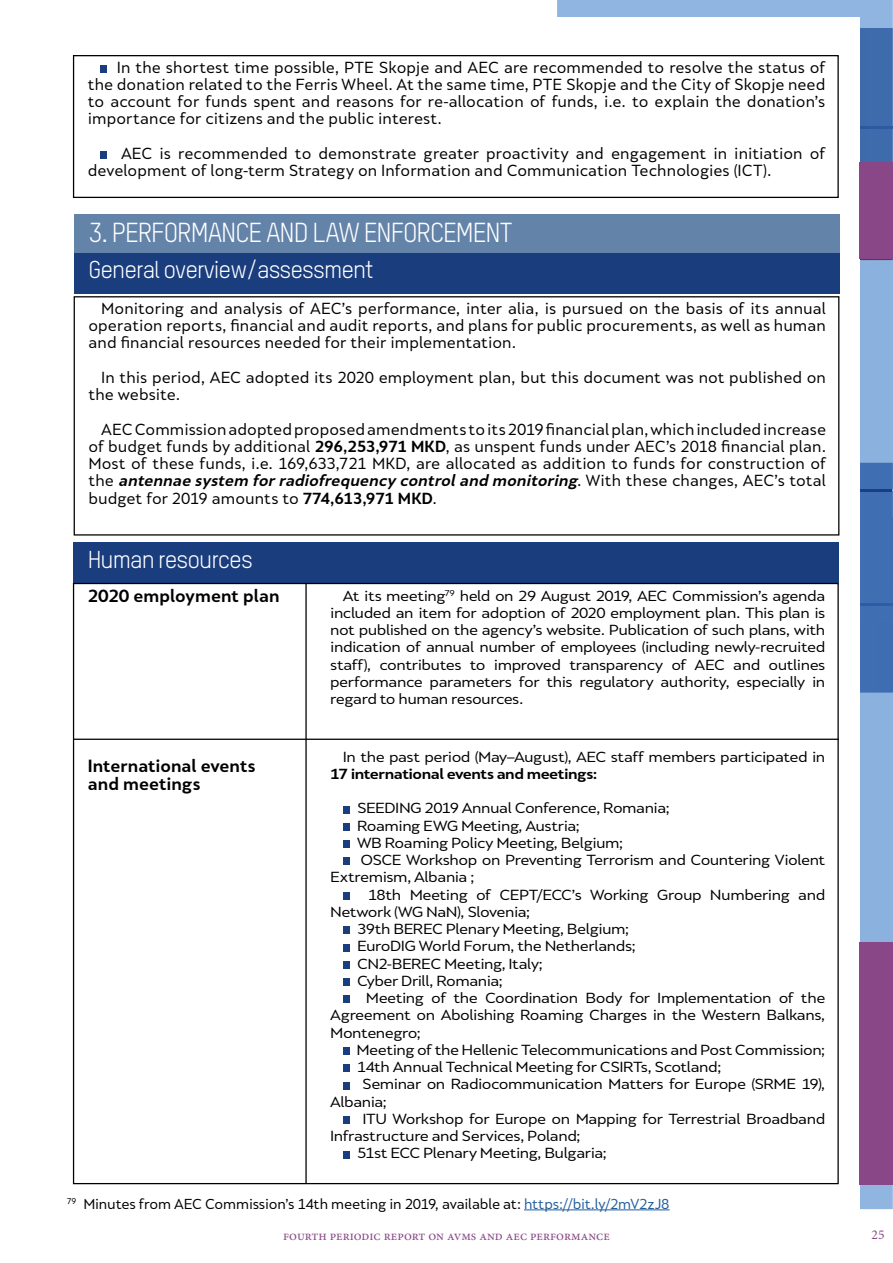
<style>
.page{position:relative;width:893px;height:1263px;background:#fff}
.page>*{position:absolute;margin:0;border:0;box-sizing:border-box;transform-origin:0 0}
.t1{font:27px "Oxfam TSTARPRO";letter-spacing:-.04em;color:#fff}
.t2{font:24px "Oxfam TSTARPRO";letter-spacing:-.04em;color:#fff}
.t3{font:700 16.5px/18px "Skola Sans";letter-spacing:-.005em;color:#000}
.t4{font:15px/17.2px "Skola Sans";color:#000;text-align:justify}
.t5{font:13.65px/17.2px "Skola Sans";letter-spacing:-.035em;color:#000;text-align:justify;scale:1.1 1}
.t6{font:700 13.65px "Skola Sans";letter-spacing:-.035em;color:#000;scale:1.1 1}
.t7{font:13.5px "Skola Sans";letter-spacing:-.02em;color:#000}
.t8{font:13.5px "Minion Pro";color:#8a4787}
.s1{font-weight:700}
.s2{font-weight:700;font-style:italic}
.s3{color:#215e9e}
</style>
<div class="page">
<div style="left:557px;top:0;width:336px;height:28px;background:#90b5e0"></div>
<div style="left:860px;top:28px;width:33px;height:233px;background:#3e6bac"></div>
<img style="left:860px;top:126px;width:33px;height:2px">
<div style="left:860px;top:261px;width:33px;height:202px;background:#8bb2de"></div>
<svg style="left:860px;top:463px;width:33px;height:746px;background:#4a77b7"></svg>
<img style="left:860px;top:604px;width:33px;height:1px">
<img style="left:860px;top:489px;width:31px;height:2px">
<svg style="left:860px;top:622px;width:33px;height:320px;background:#7aa2d4"></svg>
<div style="left:0;top:17px;width:860px;height:1199px;background:#fff"></div>
<div style="left:860px;top:162px;width:33px;height:97px;background:#8a4787"></div>
<div style="left:860px;top:942px;width:33px;height:242px;background:#8a4787"></div>
<div style="left:73px;top:55px;width:766px;height:143px;border:1px solid #000"></div>
<div style="left:101px;top:65px;width:6px;height:8px;background:#1a3d7e"></div>
<div style="left:101px;top:151px;width:6px;height:8px;background:#1a3d7e"></div>
<div style="left:74px;top:214px;width:766px;height:40px;background:#6383a9"></div>
<div style="left:74px;top:253px;width:766px;height:41px;background:#1a3d7e"></div>
<div style="left:74px;top:296px;width:765px;height:240px;border:1px solid #000"></div>
<div style="left:74px;top:543px;width:765px;height:40px;background:#1a3d7e"></div>
<div style="left:343px;top:806px;width:6px;height:7px;background:#1a3d7e"></div>
<div style="left:343px;top:823px;width:6px;height:7px;background:#1a3d7e"></div>
<div style="left:343px;top:840px;width:6px;height:8px;background:#1a3d7e"></div>
<div style="left:343px;top:857px;width:6px;height:8px;background:#1a3d7e"></div>
<div style="left:343px;top:892px;width:6px;height:7px;background:#1a3d7e"></div>
<div style="left:343px;top:926px;width:6px;height:8px;background:#1a3d7e"></div>
<div style="left:343px;top:944px;width:6px;height:7px;background:#1a3d7e"></div>
<div style="left:343px;top:961px;width:6px;height:7px;background:#1a3d7e"></div>
<div style="left:343px;top:978px;width:6px;height:8px;background:#1a3d7e"></div>
<div style="left:343px;top:995px;width:6px;height:8px;background:#1a3d7e"></div>
<div style="left:343px;top:1047px;width:6px;height:8px;background:#1a3d7e"></div>
<div style="left:343px;top:1064px;width:6px;height:8px;background:#1a3d7e"></div>
<div style="left:343px;top:1082px;width:6px;height:7px;background:#1a3d7e"></div>
<div style="left:343px;top:1116px;width:6px;height:8px;background:#1a3d7e"></div>
<div style="left:343px;top:1151px;width:6px;height:7px;background:#1a3d7e"></div>
<hr style="left:305px;top:583px;width:2px;height:600px;background:#000">
<hr style="left:524px;top:1209px;width:146px;height:1px;background:#215e9e">
<hr style="left:74px;top:739px;width:765px;height:1px;background:#000">
<p class="t4" style="left:88px;top:58px;width:739px;text-indent:29px">In the shortest time possible, PTE Skopje and AEC are recommended to resolve the status of the donation related to the Ferris Wheel. At the same time, PTE Skopje and the City of Skopje need to account for funds spent and reasons for re-allocation of funds, i.e. to explain the donation’s importance for citizens and the public interest.</p>
<p class="t4" style="left:88px;top:145px;width:739px;text-indent:33px">AEC is recommended to demonstrate greater proactivity and engagement in initiation of development of long-term Strategy on Information and Communication Technologies (ICT).</p>
<h1 class="t1" style="left:88px;top:216px;width:425px">3. PERFORMANCE AND LAW ENFORCEMENT</h1>
<h2 class="t2" style="left:88px;top:256px;width:287px">General overview/assessment</h2>
<p class="t4" style="left:89px;top:299px;width:739px;text-indent:13px">Monitoring and analysis of AEC’s performance, inter alia, is pursued on the basis of its annual operation reports, financial and audit reports, and plans for public procurements, as well as human and financial resources needed for their implementation.</p>
<p class="t4" style="left:89px;top:368px;width:739px;text-indent:13px">In this period, AEC adopted its 2020 employment plan, but this document was not published on the website.</p>
<p class="t4" style="left:88px;top:420px;width:739px;text-indent:13px">AEC Commission adopted proposed amendments to its 2019 financial plan, which included increase of budget funds by additional <span class="s1">296,253,971 MKD</span>, as unspent funds under AEC’s 2018 financial plan.<br>Most of these funds, i.e. 169,633,721 MKD, are allocated as addition to funds for construction of t h e <span class="s2">antennae system forradiofrequency controland monitoring</span>. W i t h t h e s e c h a n g e s , A E C ’ s t o t a l budget for 2019 amounts to <span class="s1">774,613,971 MKD</span>.</p>
<h2 class="t2" style="left:88px;top:545px;width:167px">Human resources</h2>
<p class="t3" style="left:88px;top:586px;width:193px">2020 employment plan</p>
<p class="t5" style="left:330px;top:587px;width:452px;text-indent:13px">At its meeting<sup>79</sup> held on 29 August 2019, AEC Commission’s agenda included an item for adoption of 2020 employment plan. This plan is not published on the agency’s website. Publication of such plans, with indication of annual number of employees (including newly-recruited staff), contributes to improved transparency of AEC and outlines performance parameters for this regulatory authority, especially in regard to human resources.</p>
<p class="t5" style="left:343px;top:748px;width:440px">In the past period (May–August), AEC staff members participated in</p>
<p class="t6" style="left:330px;top:765px;width:245px">17 international events and meetings:</p>
<p class="t5" style="left:357px;top:799px;width:286px">SEEDING 2019 Annual Conference, Romania;</p>
<p class="t5" style="left:357px;top:817px;width:204px">Roaming EWG Meeting, Austria;</p>
<p class="t5" style="left:357px;top:834px;width:244px">WB Roaming Policy Meeting, Belgium;</p>
<p class="t5" style="left:360px;top:851px;width:424px">OSCE Workshop on Preventing Terrorism and Countering Violent</p>
<p class="t5" style="left:330px;top:868px;width:133px">Extremism, Albania ;</p>
<p class="t5" style="left:368px;top:886px;width:417px">18th Meeting of CEPT/ECC’s Working Group Numbering and</p>
<p class="t5" style="left:330px;top:903px;width:183px">Network (WG NaN), Slovenia;</p>
<p class="t5" style="left:357px;top:920px;width:249px">39th BEREC Plenary Meeting, Belgium;</p>
<p class="t5" style="left:357px;top:937px;width:255px">EuroDIG World Forum, the Netherlands;</p>
<p class="t5" style="left:357px;top:955px;width:171px">CN2-BEREC Meeting, Italy;</p>
<p class="t5" style="left:357px;top:972px;width:134px">Cyber Drill, Romania;</p>
<p class="t5" style="left:366px;top:989px;width:419px">Meeting of the Coordination Body for Implementation of the</p>
<p class="t5" style="left:330px;top:1006px;width:452px">Agreement on Abolishing Roaming Charges in the Western Balkans,</p>
<p class="t5" style="left:330px;top:1024px;width:84px">Montenegro;</p>
<p class="t5" style="left:356px;top:1041px;width:428px">Meeting of the Hellenic Telecommunications and Post Commission;</p>
<p class="t5" style="left:357px;top:1058px;width:333px">14th Annual Technical Meeting for CSIRTs, Scotland;</p>
<p class="t5" style="left:362px;top:1075px;width:423px">Seminar on Radiocommunication Matters for Europe (SRME 19),</p>
<p class="t5" style="left:330px;top:1093px;width:53px">Albania;</p>
<p class="t5" style="left:362px;top:1110px;width:422px">ITU Workshop for Europe on Mapping for Terrestrial Broadband</p>
<p class="t5" style="left:330px;top:1127px;width:229px">Infrastructure and Services, Poland;</p>
<p class="t5" style="left:357px;top:1144px;width:229px">51st ECC Plenary Meeting, Bulgaria;</p>
<p class="t7" style="left:67px;top:1195px;width:604px"><sup>79</sup> Minutes from AEC Commission’s 14th meeting in 2019, available at: <span class="s3">https://bit.ly/2mV2zJ8</span></p>
<p class="t3" style="left:88px;top:756px;width:169px">International events and meetings</p>
<p class="t8" style="left:283px;top:1226px;width:328px">FOURTH PERIODIC REPORT ON AVMS AND AEC PERFORMANCE</p>
<p class="t8" style="left:871px;top:1226px;width:14px">25</p>
</div>
